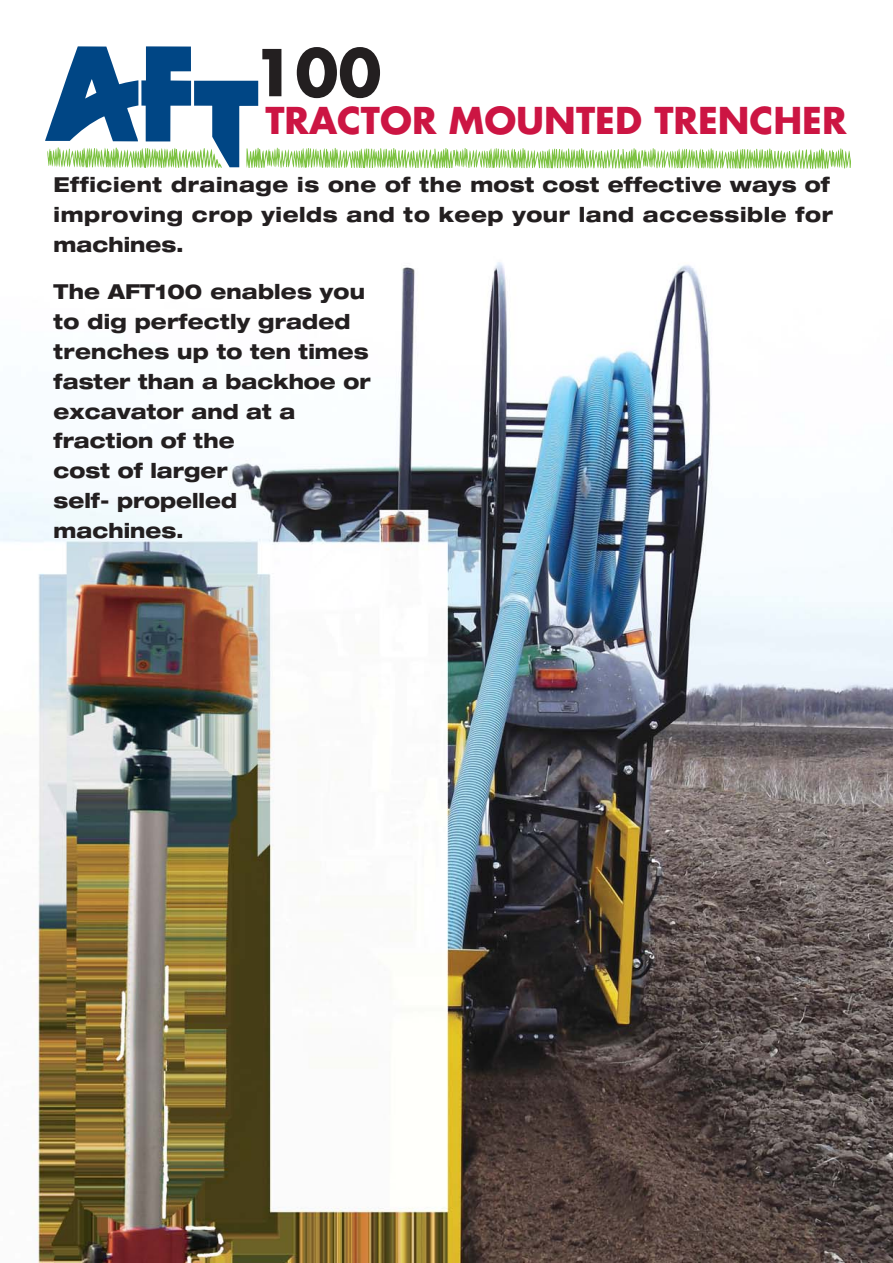
<style>
.page{position:relative;width:893px;height:1263px;background:#fff}
.page>*{position:absolute;margin:0;border:0;box-sizing:border-box;transform-origin:0 0}
.t1{font:700 62.85px "Futura";color:#231f20}
.t2{font:700 36px "Futura";color:#cc1543}
.t3{font:800 expanded 20.7px/30px "Helvetica Neue";letter-spacing:.01em;color:#231f20;scale:.95 1}
.t4{font:800 expanded 20.7px/30px "Helvetica Neue";letter-spacing:.03em;color:#231f20;scale:.95 1}
</style>
<div class="page">
<img style="left:0;top:262px;width:893px;height:1001px">
<svg style="left:45px;top:46px;width:805px;height:123px"></svg>
<h1 class="t1" style="left:252px;top:44px;width:131px">100</h1>
<h2 class="t2" style="left:265px;top:104px;width:583px">TRACTOR MOUNTED TRENCHER</h2>
<p class="t4" style="left:54px;top:172px;width:822px">Efficient drainage is one of the most cost effective ways of improving crop yields and to keep your land accessible for machines.</p>
<p class="t3" style="left:54px;top:278px;width:335px">The AFT100 enables you to dig perfectly graded trenches up to ten times faster than a backhoe or excavator and at a fraction of the<br>cost of larger<br>self- propelled machines.</p>
</div>
